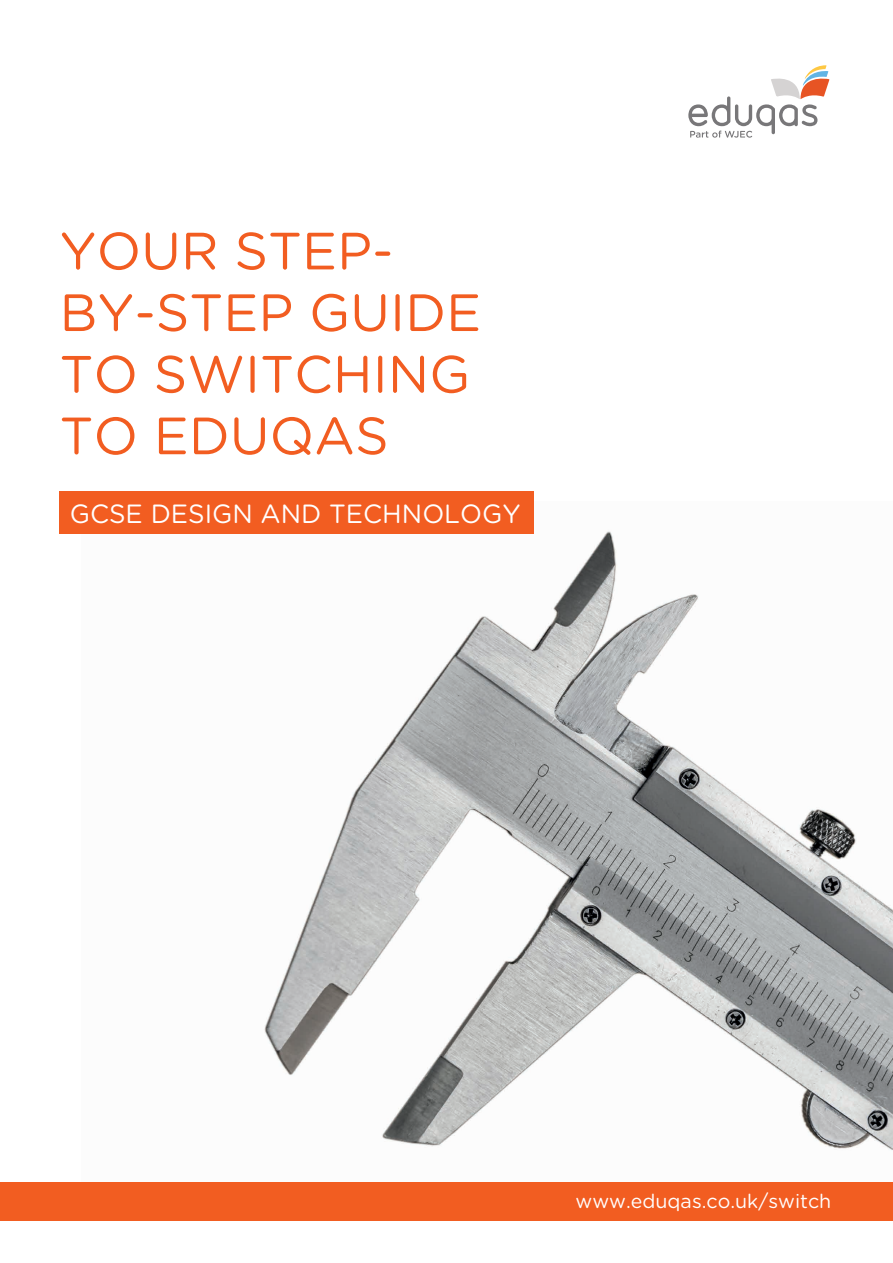
<style>
.page{position:relative;width:893px;height:1263px;background:#fff}
.page>*{position:absolute;margin:0;border:0;box-sizing:border-box;transform-origin:0 0}
.t1{font:52.35px/61.7px "Gotham Rounded";color:#f25d21}
.t2{font:26.4px "Gotham Rounded";color:#fff}
.t3{font:19.65px "Gotham Rounded";color:#fff}
</style>
<div class="page">
<img style="left:264px;top:531px;width:629px;height:619px">
<svg style="left:688px;top:65px;width:141px;height:73px"></svg>
<div style="left:60px;top:491px;width:474px;height:43px;background:#f25d21"></div>
<div style="left:0;top:1182px;width:893px;height:38px;background:#f25d21"></div>
<p class="t1" style="left:60px;top:218px;width:423px">YOUR STEP-<br>BY-STEP GUIDE<br>TO SWITCHING<br>TO EDUQAS</p>
<p class="t2" style="left:70px;top:495px;width:452px">GCSE DESIGN AND TECHNOLOGY</p>
<p class="t3" style="left:576px;top:1188px;width:257px">www.eduqas.co.uk/switch</p>
</div>
